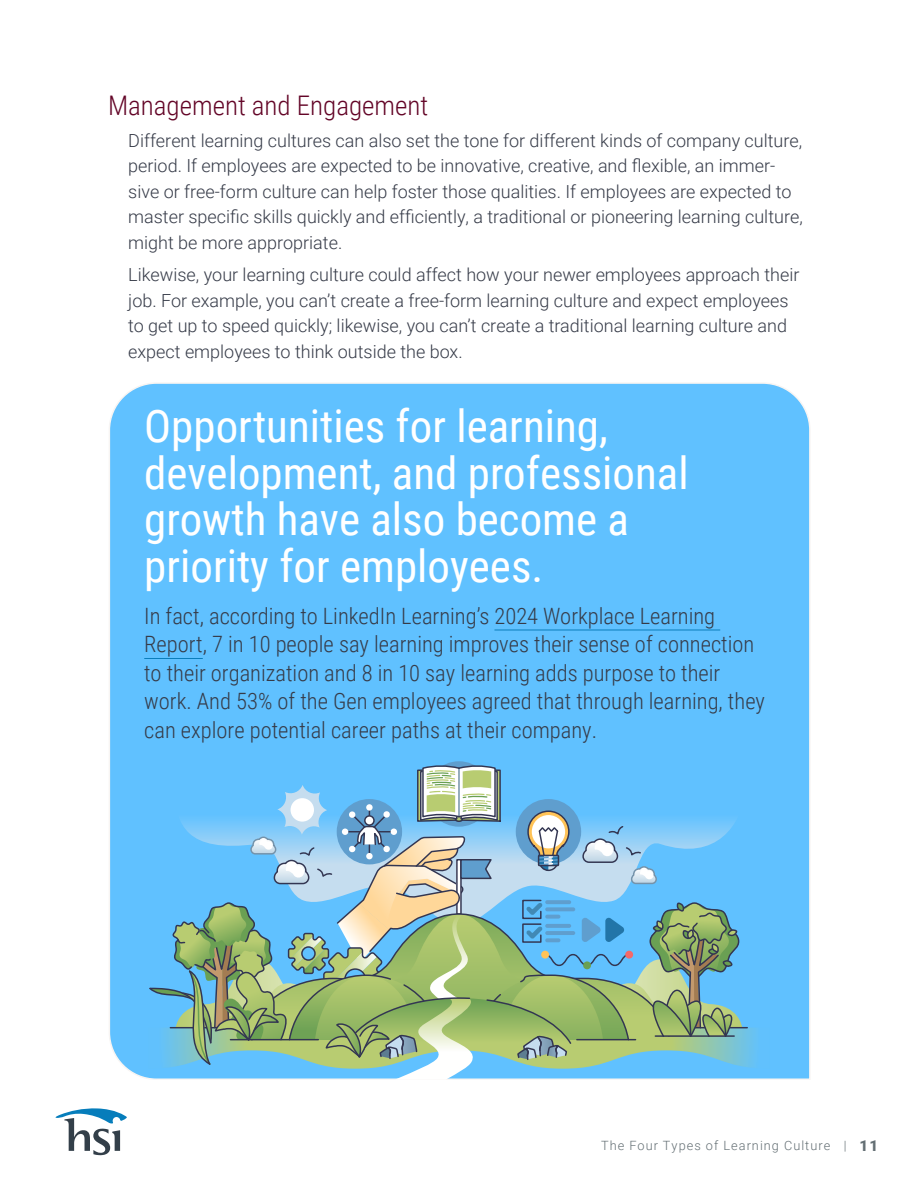
<style>
.page{position:relative;width:918px;height:1188px;background:#fff}
.page>*{position:absolute;margin:0;border:0;box-sizing:border-box;transform-origin:0 0}
.t1{font:45px/46.5px "Roboto Condensed";color:#fff}
.t2{font:300 27px "Roboto Condensed";color:#630527}
.t3{font:300 22.5px/28.5px "Roboto Condensed";color:#363b48}
.t4{font:300 18px/25.5px "Roboto";color:#363b48}
.t5{font:300 12.75px "Roboto";letter-spacing:.08em;color:#646f74}
.s1{font-weight:900;font-size:15px}
</style>
<div class="page">
<svg style="left:55px;top:1108px;width:72px;height:47px"></svg>
<div style="left:109px;top:383px;width:701px;height:697px;background:#60c1ff"></div>
<hr style="left:494px;top:630px;width:226px;height:1px;background:#0b7dbb">
<hr style="left:144px;top:658px;width:59px;height:1px;background:#0b7dbb">
<svg style="left:426px;top:761px;width:66px;height:66px"></svg>
<svg style="left:148px;top:765px;width:622px;height:315px;background:#85bdc5"></svg>
<p class="t2" style="left:108px;top:86px;width:322px">Management and Engagement</p>
<p class="t4" style="left:128px;top:127px;width:676px">Different learning cultures can also set the tone for different kinds of company culture, period. If employees are expected to be innovative, creative, and flexible, an immer&shy;sive or free-form culture can help foster those qualities. If employees are expected to master specific skills quickly and efficiently, a traditional or pioneering learning culture, might be more appropriate.</p>
<p class="t4" style="left:128px;top:261px;width:673px">Likewise, your learning culture could affect how your newer employees approach their job. For example, you can’t create a free-form learning culture and expect employees to get up to speed quickly; likewise, you can’t create a traditional learning culture and expect employees to think outside the box.</p>
<p class="t1" style="left:144px;top:402px;width:465px">Opportunities for learning,</p>
<p class="t1" style="left:144px;top:448px;width:546px">development, and professional</p>
<p class="t1" style="left:144px;top:495px;width:486px">growth have also become a priority for employees.</p>
<p class="t3" style="left:144px;top:601px;width:622px">In fact, according to LinkedIn Learning’s 2024 Workplace Learning Report, 7 in 10 people say learning improves their sense of connection to their organization and 8 in 10 say learning adds purpose to their work. And 53% of the Gen employees agreed that through learning, they can explore potential career paths at their company.</p>
<p class="t5" style="left:601px;top:1136px;width:278px">The Four Types of Learning Culture | <span class="s1">11</span></p>
</div>
